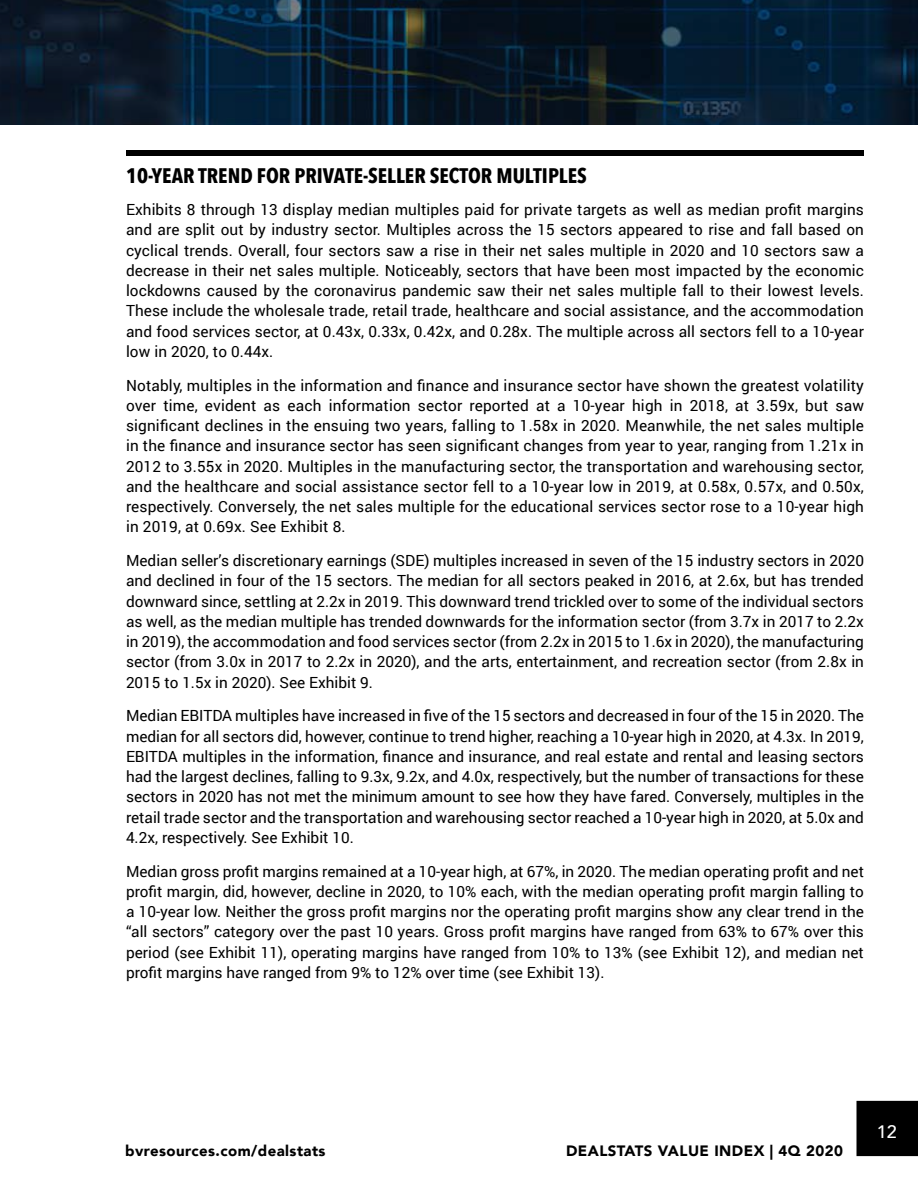
<style>
.page{position:relative;width:918px;height:1188px;background:#fff}
.page>*{position:absolute;margin:0;border:0;box-sizing:border-box;transform-origin:0 0}
.t1{font:700 21px "Avenir Next Condensed";color:#000}
.t2{font:500 18px "Avenir";color:#fff}
.t3{font:15.3px/20.2px "Roboto";color:#000;text-align:justify}
.t4{font:900 15px "Avenir";letter-spacing:.03em;color:#000}
</style>
<div class="page">
<div style="left:856px;top:1101px;width:62px;height:55px;background:#000"></div>
<svg style="left:0;top:0;width:918px;height:124px;background:#081c2d"></svg>
<div style="left:126px;top:150px;width:738px;height:6px;background:#000"></div>
<h1 class="t1" style="left:126px;top:163px;width:462px">10-YEAR TREND FOR PRIVATE-SELLER SECTOR MULTIPLES</h1>
<p class="t3" style="left:126px;top:199px;width:740px">Exhibits 8 through 13 display median multiples paid for private targets as well as median profit margins and are split out by industry sector. Multiples across the 15 sectors appeared to rise and fall based on cyclical trends. Overall, four sectors saw a rise in their net sales multiple in 2020 and 10 sectors saw a decrease in their net sales multiple. Noticeably, sectors that have been most impacted by the economic lockdowns caused by the coronavirus pandemic saw their net sales multiple fall to their lowest levels.<br>These include the wholesale trade, retail trade, healthcare and social assistance, and the accommodation and food services sector, at 0.43x, 0.33x, 0.42x, and 0.28x. The multiple across all sectors fell to a 10-year low in 2020, to 0.44x.</p>
<p class="t3" style="left:126px;top:375px;width:740px">Notably, multiples in the information and finance and insurance sector have shown the greatest volatility over time, evident as each information sector reported at a 10-year high in 2018, at 3.59x, but saw significant declines in the ensuing two years, falling to 1.58x in 2020. Meanwhile, the net sales multiple in the finance and insurance sector has seen significant changes from year to year, ranging from 1.21x in 2012 to 3.55x in 2020. Multiples in the manufacturing sector, the transportation and warehousing sector, and the healthcare and social assistance sector fell to a 10-year low in 2019, at 0.58x, 0.57x, and 0.50x, respectively. Conversely, the net sales multiple for the educational services sector rose to a 10-year high in 2019, at 0.69x. See Exhibit 8.</p>
<p class="t3" style="left:126px;top:550px;width:740px">Median seller’s discretionary earnings (SDE) multiples increased in seven of the 15 industry sectors in 2020 and declined in four of the 15 sectors. The median for all sectors peaked in 2016, at 2.6x, but has trended downward since, settling at 2.2x in 2019. This downward trend trickled over to some of the individual sectors as well, as the median multiple has trended downwards for the information sector (from 3.7x in 2017 to 2.2x in 2019), the accommodation and food services sector (from 2.2x in 2015 to 1.6x in 2020), the manufacturing sector (from 3.0x in 2017 to 2.2x in 2020), and the arts, entertainment, and recreation sector (from 2.8x in 2015 to 1.5x in 2020). See Exhibit 9.</p>
<p class="t3" style="left:126px;top:705px;width:740px">Median EBITDA multiples have increased in five of the 15 sectors and decreased in four of the 15 in 2020. The median for all sectors did, however, continue to trend higher, reaching a 10-year high in 2020, at 4.3x. In 2019, EBITDA multiples in the information, finance and insurance, and real estate and rental and leasing sectors had the largest declines, falling to 9.3x, 9.2x, and 4.0x, respectively, but the number of transactions for these sectors in 2020 has not met the minimum amount to see how they have fared. Conversely, multiples in the retail trade sector and the transportation and warehousing sector reached a 10-year high in 2020, at 5.0x and 4.2x, respectively. See Exhibit 10.</p>
<p class="t3" style="left:126px;top:861px;width:740px">Median gross profit margins remained at a 10-year high, at 67%, in 2020. The median operating profit and net profit margin, did, however, decline in 2020, to 10% each, with the median operating profit margin falling to a 10-year low. Neither the gross profit margins nor the operating profit margins show any clear trend in the “all sectors” category over the past 10 years. Gross profit margins have ranged from 63% to 67% over this period (see Exhibit 11), operating margins have ranged from 10% to 13% (see Exhibit 12), and median net profit margins have ranged from 9% to 12% over time (see Exhibit 13).</p>
<p class="t4" style="left:125px;top:1138px;width:202px">bvresources.com/dealstats</p>
<p class="t4" style="left:566px;top:1138px;width:278px">DEALSTATS VALUE INDEX | 4Q 2020</p>
<p class="t2" style="left:877px;top:1117px;width:22px">12</p>
</div>
